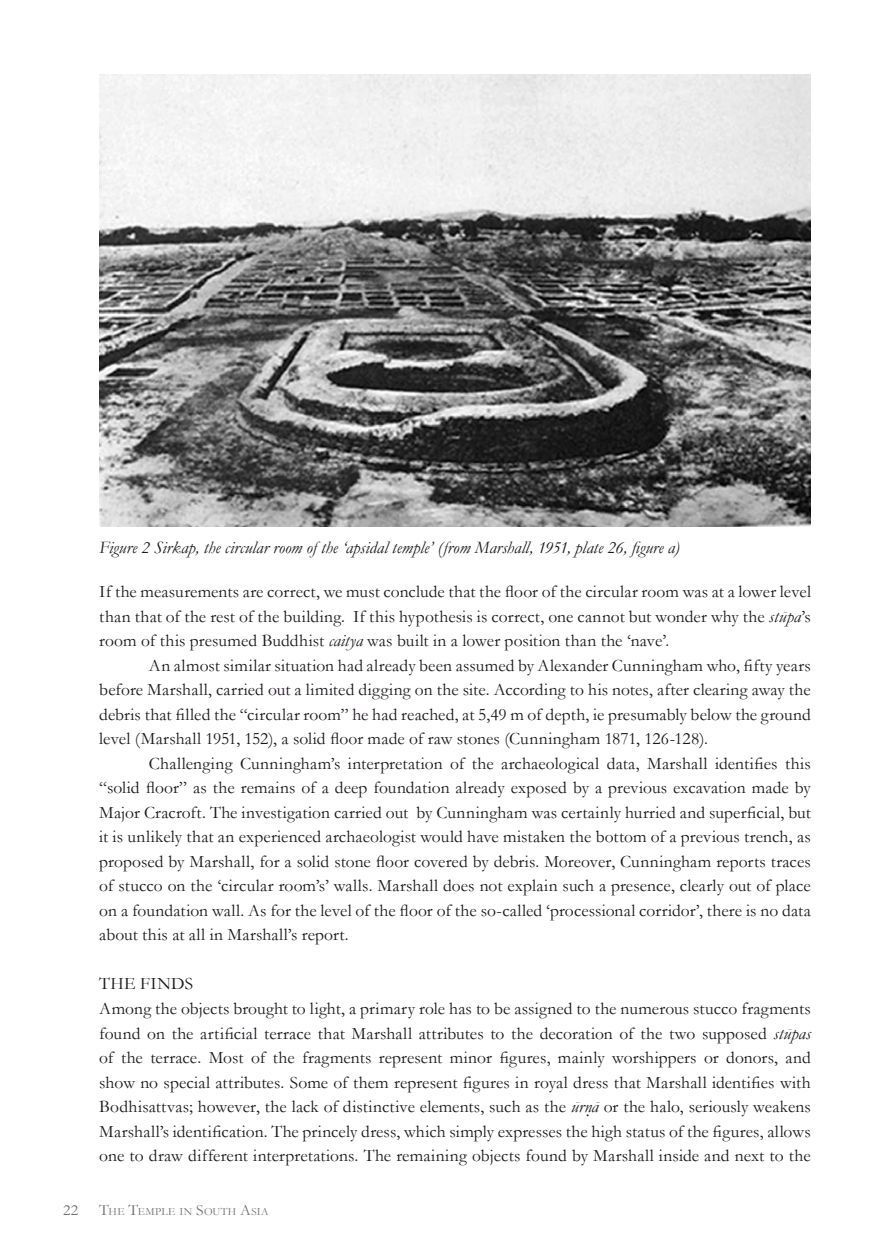
<style>
.page{position:relative;width:874px;height:1241px;background:#fff}
.page>*{position:absolute;margin:0;border:0;box-sizing:border-box;transform-origin:0 0}
.t1{font:17.5px/24.5px "Garamond";letter-spacing:.005em;color:#1a171b;text-align:justify}
.t2{font:italic 17.5px "Garamond";letter-spacing:.005em;color:#1a171b}
.t3{font:15.75px "Garamond";color:#707173}
.t4{font:11.03px "Garamond";letter-spacing:.035em;color:#707173}
.s1{font-style:italic}
.s2{font-size:15.75px}
</style>
<div class="page">
<img style="left:99px;top:74px;width:711px;height:452px">
<p class="t2" style="left:99px;top:535px;width:581px">Figure 2 Sirkap, the circular room of the ‘apsidal temple’ (from Marshall, 1951, plate 26, figure a)</p>
<p class="t1" style="left:99px;top:579px;width:712px">If the measurements are correct, we must conclude that the floor of the circular room was at a lower level than that of the rest of the building. If this hypothesis is correct, one cannot but wonder why the <span class="s1">stūpa</span>’s room of this presumed Buddhist <span class="s1">caitya</span> was built in a lower position than the ‘nave’.</p>
<p class="t1" style="left:99px;top:652px;width:712px;text-indent:50px">An almost similar situation had already been assumed by Alexander Cunningham who, fifty years before Marshall, carried out a limited digging on the site. According to his notes, after clearing away the debris that filled the “circular room” he had reached, at 5,49 m of depth, ie presumably below the ground level (Marshall 1951, 152), a solid floor made of raw stones (Cunningham 1871, 126-128).</p>
<p class="t1" style="left:99px;top:750px;width:712px;text-indent:50px">Challenging Cunningham’s interpretation of the archaeological data, Marshall identifies this “solid floor” as the remains of a deep foundation already exposed by a previous excavation made by Major Cracroft. The investigation carried out by Cunningham was certainly hurried and superficial, but it is unlikely that an experienced archaeologist would have mistaken the bottom of a previous trench, as proposed by Marshall, for a solid stone floor covered by debris. Moreover, Cunningham reports traces of stucco on the ‘circular room’s’ walls. Marshall does not explain such a presence, clearly out of place on a foundation wall. As for the level of the floor of the so-called ‘processional corridor’, there is no data about this at all in Marshall’s report.</p>
<p class="t1" style="left:99px;top:971px;width:712px;text-align:left">THE FINDS<br>Among the objects brought to light, a primary role has to be assigned to the numerous stucco fragments found on the artificial terrace that Marshall attributes to the decoration of the two supposed <span class="s1">stūpas </span>of the terrace. Most of the fragments represent minor figures, mainly worshippers or donors, and show no special attributes. Some of them represent figures in royal dress that Marshall identifies with Bodhisattvas; however, the lack of distinctive elements, such as the <span class="s1">ūrn.ā</span> or the halo, seriously weakens Marshall’s identification. The princely dress, which simply expresses the high status of the figures, allows one to draw different interpretations. The remaining objects found by Marshall inside and next to the</p>
<p class="t3" style="left:63px;top:1198px;width:17px">22</p>
<p class="t4" style="left:99px;top:1203px;width:171px"><span class="s2">T</span>HE <span class="s2">T</span>EMPLE IN <span class="s2">S</span>OUTH <span class="s2">A</span>SIA</p>
</div>
